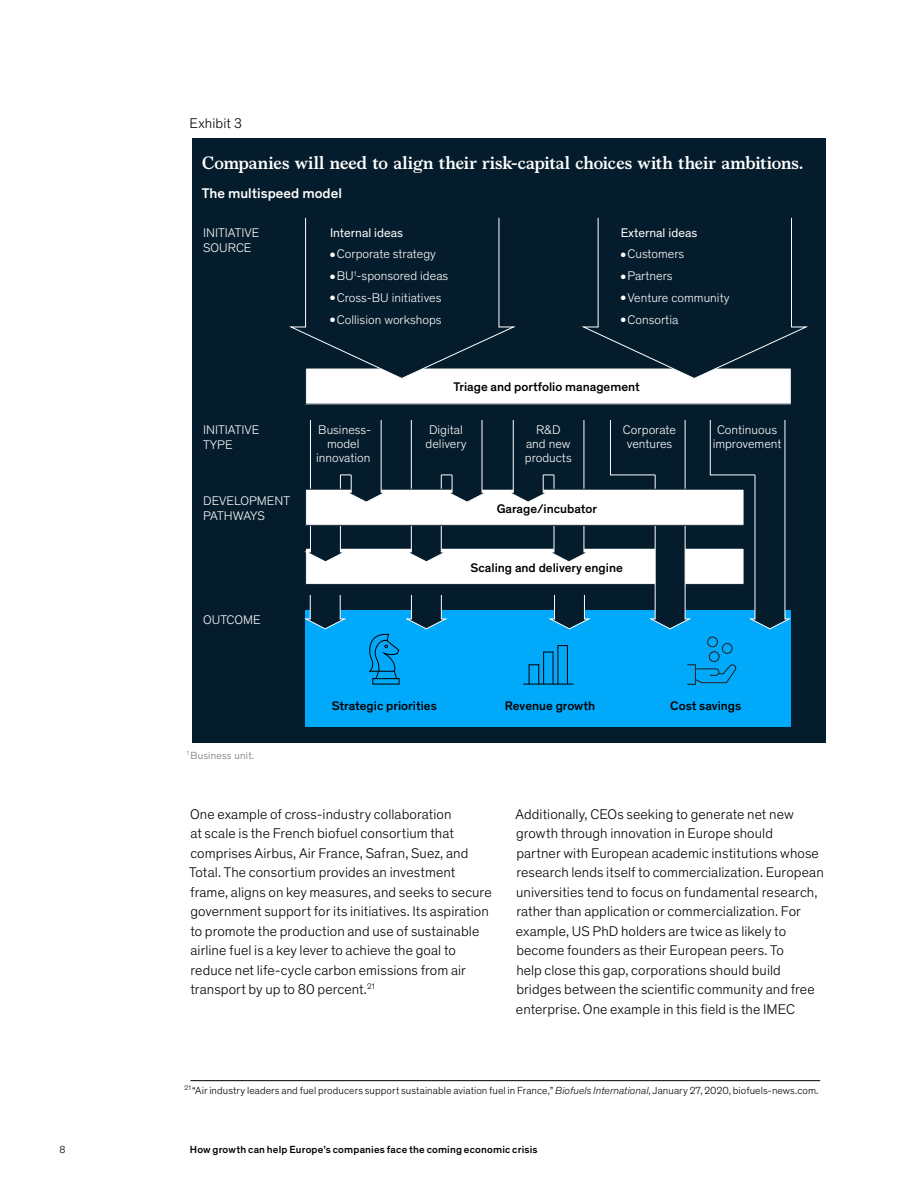
<style>
.page{position:relative;width:918px;height:1188px;background:#fff}
.page>*{position:absolute;margin:0;border:0;box-sizing:border-box;transform-origin:0 0}
.t1{font:700 18px "Bower";color:#fff}
.t2{font:300 14.25px/19.5px "Theinhardt Pan";letter-spacing:.005em;color:#000}
.t3{font:500 14.25px "Theinhardt Pan";color:#fff}
.t4{font:300 12.75px/14.2px "Theinhardt Pan";color:#fff}
.t5{font:500 12.75px "Theinhardt Pan";color:#000}
.t6{font:12.75px "Theinhardt Pan";color:#fff}
.t7{font:300 10.5px "Theinhardt Pan";letter-spacing:.005em;color:#000}
.t8{font:500 10.5px "Theinhardt Pan";letter-spacing:.015em;color:#000}
.t9{font:300 10.5px "Theinhardt Pan";letter-spacing:.02em;color:#6d6f71}
.s1{font-style:italic}
</style>
<div class="page">
<div style="left:192px;top:138px;width:634px;height:605px;background:#051c2c"></div>
<div style="left:306px;top:610px;width:485px;height:116px;background:#00a9f9"></div>
<div style="left:306px;top:548px;width:438px;height:36px;background:#fff"></div>
<div style="left:305px;top:548px;width:439px;height:37px;border:1px solid #051c2c"></div>
<div style="left:306px;top:489px;width:438px;height:36px;background:#fff"></div>
<svg style="left:404px;top:420px;width:85px;height:142px"></svg>
<svg style="left:304px;top:420px;width:85px;height:143px"></svg>
<svg style="left:506px;top:420px;width:85px;height:142px"></svg>
<svg style="left:709px;top:420px;width:82px;height:210px"></svg>
<svg style="left:610px;top:420px;width:83px;height:210px"></svg>
<div style="left:306px;top:368px;width:485px;height:36px;background:#fff"></div>
<svg style="left:289px;top:217px;width:228px;height:162px"></svg>
<svg style="left:580px;top:217px;width:228px;height:162px"></svg>
<hr style="left:523px;top:684px;width:50px;height:1px;background:#000">
<div style="left:543px;top:652px;width:10px;height:32px;border:1px solid #000"></div>
<div style="left:558px;top:645px;width:10px;height:39px;border:1px solid #000"></div>
<svg style="left:696px;top:665px;width:41px;height:19px"></svg>
<div style="left:687px;top:664px;width:9px;height:21px;border:1px solid #231f20"></div>
<div style="left:707px;top:637px;width:11px;height:10px;border:1px solid #231f20;border-radius:50%"></div>
<div style="left:722px;top:643px;width:11px;height:11px;border:1px solid #231f20;border-radius:50%"></div>
<div style="left:709px;top:651px;width:10px;height:11px;border:1px solid #231f20;border-radius:50%"></div>
<svg style="left:548px;top:594px;width:43px;height:36px"></svg>
<svg style="left:368px;top:594px;width:80px;height:91px"></svg>
<svg style="left:304px;top:594px;width:43px;height:36px"></svg>
<hr style="left:190px;top:1080px;width:630px;height:1px;background:#000">
<p class="t2" style="left:189px;top:112px;width:54px">Exhibit 3</p>
<p class="t1" style="left:202px;top:150px;width:603px">Companies will need to align their risk-capital choices with their ambitions.</p>
<p class="t3" style="left:202px;top:182px;width:142px">The multispeed model</p>
<p class="t4" style="left:203px;top:224px;width:58px;line-height:15.9px">INITIATIVE<br>SOURCE</p>
<p class="t6" style="left:330px;top:223px;width:75px">Internal ideas</p>
<p class="t4" style="left:330px;top:246px;width:108px">● Corporate strategy</p>
<p class="t4" style="left:330px;top:268px;width:120px">● BU<sup>1</sup>-sponsored ideas</p>
<p class="t4" style="left:330px;top:290px;width:113px">● Cross-BU initiatives</p>
<p class="t4" style="left:330px;top:312px;width:113px">● Collision workshops</p>
<p class="t6" style="left:621px;top:223px;width:78px">External ideas</p>
<p class="t4" style="left:621px;top:246px;width:65px">● Customers</p>
<p class="t4" style="left:621px;top:268px;width:53px">● Partners</p>
<p class="t4" style="left:621px;top:290px;width:110px">● Venture community</p>
<p class="t4" style="left:621px;top:312px;width:59px">● Consortia</p>
<p class="t4" style="left:203px;top:421px;width:58px;line-height:15.9px">INITIATIVE<br>TYPE</p>
<p class="t4" style="left:203px;top:492px;width:88px;line-height:15.9px">DEVELOPMENT<br>PATHWAYS</p>
<p class="t4" style="left:203px;top:612px;width:59px">OUTCOME</p>
<p class="t5" style="left:454px;top:377px;width:188px">Triage and portfolio management</p>
<p class="t4" style="left:316px;top:422px;width:57px;text-align:center">Business&shy;model innovation</p>
<p class="t4" style="left:426px;top:422px;width:43px">Digital delivery</p>
<p class="t4" style="left:525px;top:422px;width:48px;text-align:center">R&amp;D and new products</p>
<p class="t4" style="left:623px;top:422px;width:55px">Corporate ventures</p>
<p class="t4" style="left:713px;top:422px;width:70px;text-align:center">Continuous improvement</p>
<p class="t5" style="left:497px;top:499px;width:102px">Garage/incubator</p>
<p class="t5" style="left:471px;top:558px;width:154px">Scaling and delivery engine</p>
<p class="t9" style="left:187px;top:748px;width:69px"><sup>1</sup> Business unit.</p>
<p class="t5" style="left:332px;top:696px;width:106px">Strategic priorities</p>
<p class="t5" style="left:505px;top:696px;width:92px">Revenue growth</p>
<p class="t5" style="left:670px;top:696px;width:73px">Cost savings</p>
<p class="t2" style="left:189px;top:803px;width:304px">One example of cross-industry collaboration<br>at scale is the French biofuel consortium that comprises Airbus, Air France, Safran, Suez, and Total. The consortium provides an investment frame, aligns on key measures, and seeks to secure government support for its initiatives. Its aspiration to promote the production and use of sustainable airline fuel is a key lever to achieve the goal to reduce net life-cycle carbon emissions from air transport by up to 80 percent.<sup>21</sup></p>
<p class="t2" style="left:515px;top:803px;width:310px">Additionally, CEOs seeking to generate net new growth through innovation in Europe should<br>partner with European academic institutions whose research lends itself to commercialization. European universities tend to focus on fundamental research, rather than application or commercialization. For example, US PhD holders are twice as likely to become founders as their European peers. To<br>help close this gap, corporations should build bridges between the scientific community and free enterprise. One example in this field is the IMEC</p>
<p class="t7" style="left:184px;top:1083px;width:636px"><sup>21</sup> “Air industry leaders and fuel producers support sustainable aviation fuel in France,” <span class="s1">Biofuels International</span>, January 27, 2020, biofuels-news.com.</p>
<p class="t7" style="left:60px;top:1142px;width:8px">8</p>
<p class="t8" style="left:190px;top:1142px;width:349px">How growth can help Europe’s companies face the coming economic crisis</p>
</div>
